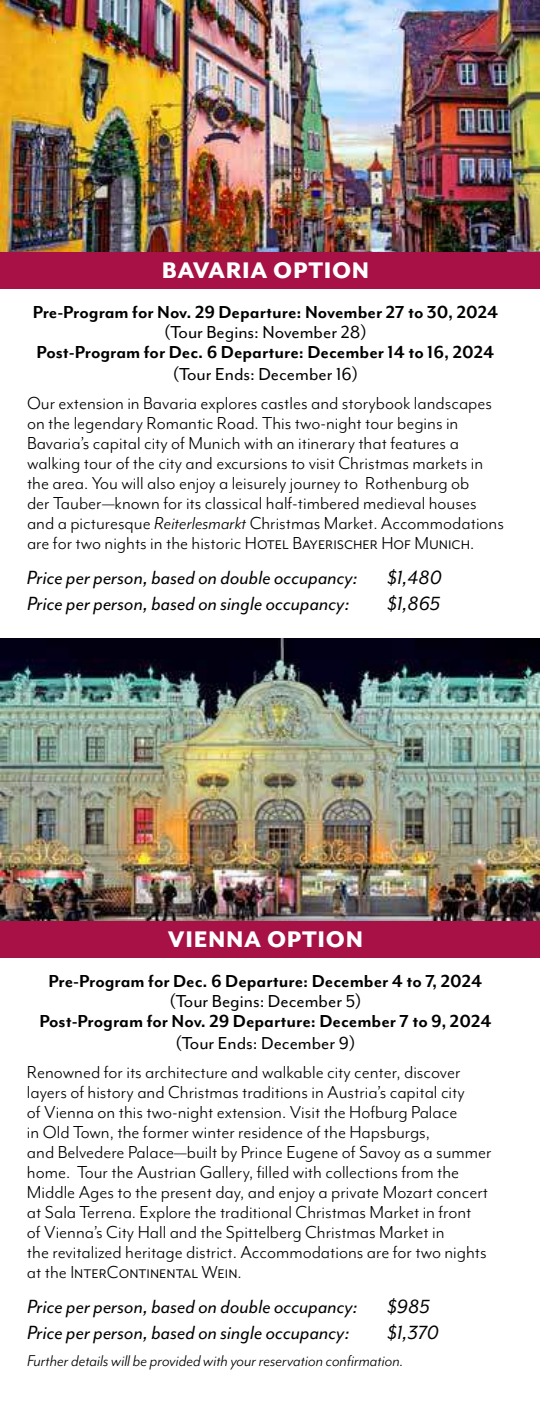
<style>
.page{position:relative;width:540px;height:1404px;background:#fff}
.page>*{position:absolute;margin:0;border:0;box-sizing:border-box;transform-origin:0 0}
.t1{font:800 26px "Mr Eaves Mod OT";letter-spacing:.025em;color:#fff}
.t2{font:italic 22px "Mr Eaves Mod OT";color:#000}
.t3{font:20px/20px "Mr Eaves Mod OT";color:#000}
.t4{font:700 20px "Mr Eaves Mod OT";color:#000}
.t5{font:20px "Mr Eaves Mod OT";color:#000}
.t6{font:italic 18px "Mr Eaves Mod OT";color:#000}
.s1{font-style:italic}
</style>
<div class="page">
<img style="left:0;top:639px;width:540px;height:282px">
<div style="left:0;top:921px;width:540px;height:36px;background:#a71146"></div>
<img style="left:0;top:0;width:540px;height:252px">
<div style="left:0;top:252px;width:540px;height:36px;background:#a71146"></div>
<h1 class="t1" style="left:162px;top:254px;width:209px">BAVARIA OPTION</h1>
<p class="t4" style="left:33px;top:304px;width:467px">Pre-Program for Nov. 29 Departure: November 27 to 30, 2024</p>
<p class="t5" style="left:164px;top:324px;width:204px">(Tour Begins: November 28)</p>
<p class="t4" style="left:37px;top:344px;width:459px">Post-Program for Dec. 6 Departure: December 14 to 16, 2024</p>
<p class="t5" style="left:173px;top:366px;width:187px">(Tour Ends: December 16)</p>
<p class="t3" style="left:27px;top:394px;width:479px">Our extension in Bavaria explores castles and storybook landscapes on the legendary Romantic Road. This two‑night tour begins in Bavaria’s capital city of Munich with an itinerary that features a walking tour of the city and excursions to visit Christmas markets in the area. You will also enjoy a leisurely journey to Rothenburg ob<br>der Tauber—known for its classical half‑timbered medieval houses and a picturesque <span class="s1">Reiterlesmarkt</span> Christmas Market. Accommodations are for two nights in the historic Hotel Bayerischer Hof Munich.</p>
<p class="t2" style="left:27px;top:569px;width:333px">Price per person, based on double occupancy:</p>
<p class="t2" style="left:387px;top:569px;width:56px">$1,480</p>
<p class="t2" style="left:27px;top:595px;width:324px">Price per person, based on single occupancy:</p>
<p class="t2" style="left:387px;top:595px;width:55px">$1,865</p>
<h1 class="t1" style="left:168px;top:923px;width:197px">VIENNA OPTION</h1>
<p class="t4" style="left:49px;top:973px;width:435px">Pre-Program for Dec. 6 Departure: December 4 to 7, 2024</p>
<p class="t5" style="left:169px;top:993px;width:194px">(Tour Begins: December 5)</p>
<p class="t4" style="left:39px;top:1013px;width:454px">Post-Program for Nov. 29 Departure: December 7 to 9, 2024</p>
<p class="t5" style="left:175px;top:1035px;width:182px">(Tour Ends: December 9)</p>
<p class="t3" style="left:27px;top:1063px;width:466px">Renowned for its architecture and walkable city center, discover layers of history and Christmas traditions in Austria’s capital city<br>of Vienna on this two‑night extension. Visit the Hofburg Palace<br>in Old Town, the former winter residence of the Hapsburgs,<br>and Belvedere Palace—built by Prince Eugene of Savoy as a summer home. Tour the Austrian Gallery, filled with collections from the Middle Ages to the present day, and enjoy a private Mozart concert at Sala Terrena. Explore the traditional Christmas Market in front<br>of Vienna’s City Hall and the Spittelberg Christmas Market in<br>the revitalized heritage district. Accommodations are for two nights at the InterContinental Wein.</p>
<p class="t2" style="left:27px;top:1298px;width:333px">Price per person, based on double occupancy:</p>
<p class="t2" style="left:387px;top:1298px;width:44px">$985</p>
<p class="t2" style="left:27px;top:1324px;width:324px">Price per person, based on single occupancy:</p>
<p class="t2" style="left:387px;top:1324px;width:53px">$1,370</p>
<p class="t6" style="left:27px;top:1354px;width:378px">Further details will be provided with your reservation confirmation.</p>
</div>
